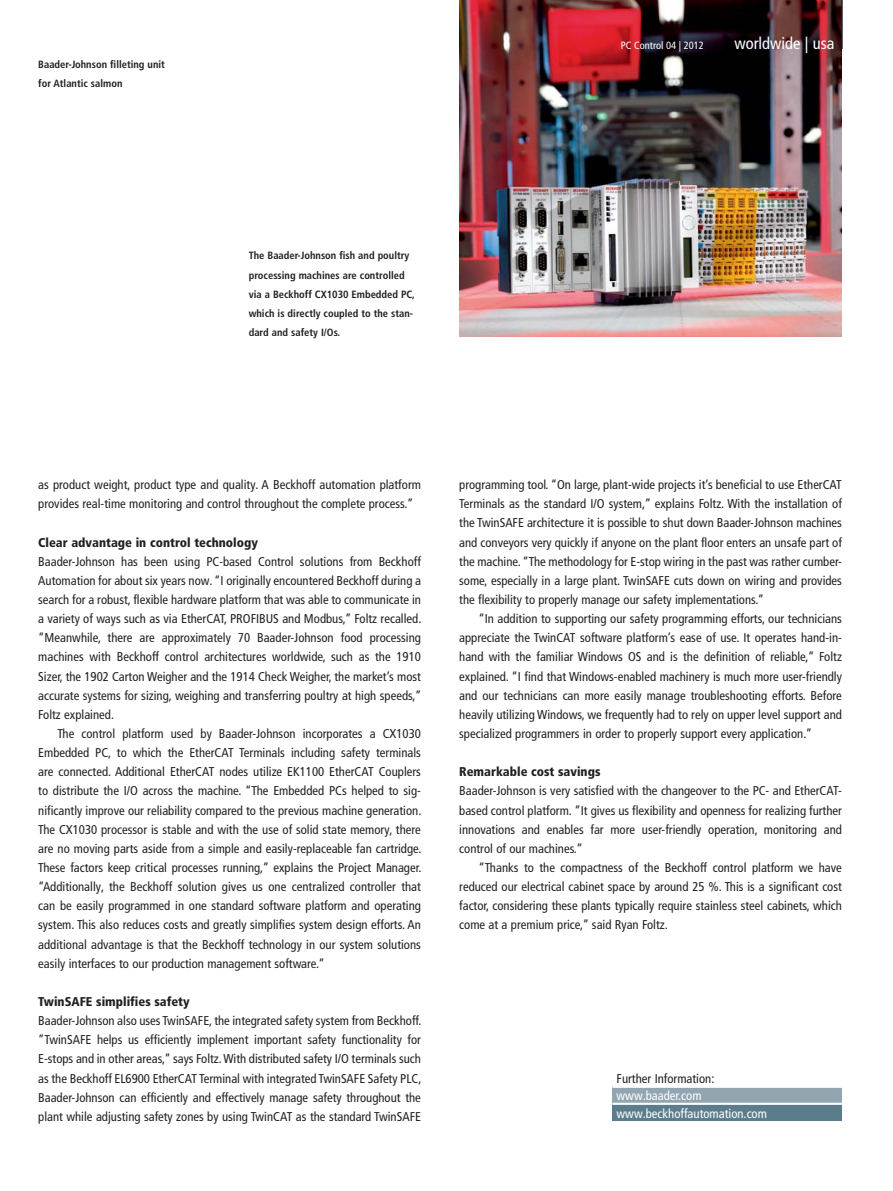
<style>
.page{position:relative;width:893px;height:1191px;background:#fff}
.page>*{position:absolute;margin:0;border:0;box-sizing:border-box;transform-origin:0 0}
.t1{font:condensed 16.5px "Frutiger LT Pro";color:#fff}
.t2{font:condensed 12.75px/19.2px "Frutiger LT Pro";color:#231f20;text-align:justify}
.t3{font:900 condensed 12.75px "Frutiger LT Pro";color:#231f20}
.t4{font:condensed 12.75px/17.5px "Frutiger LT Pro";color:#fff}
.t5{font:700 condensed 10.5px/19.2px "Frutiger LT Pro";color:#231f20}
.t6{font:condensed 10.5px "Frutiger LT Pro";color:#fff}
</style>
<div class="page">
<img style="left:459px;top:0;width:382px;height:336px">
<hr style="left:841px;top:0;width:2px;height:49px;background:#231f20">
<div style="left:612px;top:1086px;width:230px;height:17px;background:#92a5b0"></div>
<div style="left:612px;top:1103px;width:230px;height:17px;background:#5b7d8b"></div>
<hr style="left:612px;top:1085px;width:230px;height:2px;background:#fff">
<hr style="left:612px;top:1102px;width:230px;height:2px;background:#fff">
<p class="t5" style="left:38px;top:56px;width:128px">Baader-Johnson filleting unit for Atlantic salmon</p>
<p class="t6" style="left:621px;top:41px;width:85px">PC Control 04 | 2012</p>
<p class="t1" style="left:734px;top:37px;width:102px">worldwide | usa</p>
<p class="t5" style="left:249px;top:247px;width:168px">The Baader-Johnson fish and poultry processing machines are controlled via a Beckhoff CX1030 Embedded PC, which is directly coupled to the stan&shy;dard and safety I/Os.</p>
<p class="t2" style="left:38px;top:476px;width:384px">as product weight, product type and quality. A Beckhoff automation platform provides real-time monitoring and control throughout the complete process.”</p>
<p class="t3" style="left:38px;top:537px;width:221px">Clear advantage in control technology</p>
<p class="t2" style="left:38px;top:553px;width:385px">Baader-Johnson has been using PC-based Control solutions from Beckhoff Automation for about six years now. “I originally encountered Beckhoff during a search for a robust, flexible hardware platform that was able to communicate in a variety of ways such as via EtherCAT, PROFIBUS and Modbus,” Foltz recalled. “Meanwhile, there are approximately 70 Baader-Johnson food processing machines with Beckhoff control architectures worldwide, such as the 1910<br>Sizer, the 1902 Carton Weigher and the 1914 Check Weigher, the market’s most accurate systems for sizing, weighing and transferring poultry at high speeds,” Foltz explained.</p>
<p class="t2" style="left:38px;top:725px;width:385px;text-indent:19px">The control platform used by Baader-Johnson incorporates a CX1030<br>Embedded PC, to which the EtherCAT Terminals including safety terminals are connected. Additional EtherCAT nodes utilize EK1100 EtherCAT Couplers to distribute the I/O across the machine. “The Embedded PCs helped to sig&shy;nificantly improve our reliability compared to the previous machine generation.<br>The CX1030 processor is stable and with the use of solid state memory, there are no moving parts aside from a simple and easily-replaceable fan cartridge.<br>These factors keep critical processes running,” explains the Project Manager. “Additionally, the Beckhoff solution gives us one centralized controller that can be easily programmed in one standard software platform and operating system. This also reduces costs and greatly simplifies system design efforts. An additional advantage is that the Beckhoff technology in our system solutions easily interfaces to our production management software.”</p>
<p class="t3" style="left:38px;top:997px;width:153px">TwinSAFE simplifies safety</p>
<p class="t2" style="left:38px;top:1012px;width:385px">Baader-Johnson also uses TwinSAFE, the integrated safety system from Beckhoff. ”TwinSAFE helps us efficiently implement important safety functionality for E-stops and in other areas,” says Foltz. With distributed safety I/O terminals such as the Beckhoff EL6900 EtherCAT Terminal with integrated TwinSAFE Safety PLC, Baader-Johnson can efficiently and effectively manage safety throughout the plant while adjusting safety zones by using TwinCAT as the standard TwinSAFE</p>
<p class="t2" style="left:459px;top:476px;width:384px">programming tool. “On large, plant-wide projects it’s beneficial to use EtherCAT Terminals as the standard I/O system,” explains Foltz. With the installation of the TwinSAFE architecture it is possible to shut down Baader-Johnson machines and conveyors very quickly if anyone on the plant floor enters an unsafe part of the machine. “The methodology for E-stop wiring in the past was rather cumber&shy;some, especially in a large plant. TwinSAFE cuts down on wiring and provides the flexibility to properly manage our safety implementations.”</p>
<p class="t2" style="left:459px;top:610px;width:384px;text-indent:19px">“In addition to supporting our safety programming efforts, our technicians appreciate the TwinCAT software platform’s ease of use. It operates hand-in&shy;hand with the familiar Windows OS and is the definition of reliable,” Foltz explained. “I find that Windows-enabled machinery is much more user-friendly and our technicians can more easily manage troubleshooting efforts. Before heavily utilizing Windows, we frequently had to rely on upper level support and specialized programmers in order to properly support every application.”</p>
<p class="t3" style="left:459px;top:767px;width:143px">Remarkable cost savings</p>
<p class="t2" style="left:459px;top:783px;width:384px">Baader-Johnson is very satisfied with the changeover to the PC- and EtherCAT&shy;based control platform. ”It gives us flexibility and openness for realizing further innovations and enables far more user-friendly operation, monitoring and control of our machines.”</p>
<p class="t2" style="left:459px;top:859px;width:384px;text-indent:19px">“Thanks to the compactness of the Beckhoff control platform we have reduced our electrical cabinet space by around 25 %. This is a significant cost factor, considering these plants typically require stainless steel cabinets, which come at a premium price,” said Ryan Foltz.</p>
<p class="t2" style="left:617px;top:1070px;width:99px">Further Information:</p>
<p class="t4" style="left:617px;top:1088px;width:152px">www.baader.com www.beckhoffautomation.com</p>
</div>
